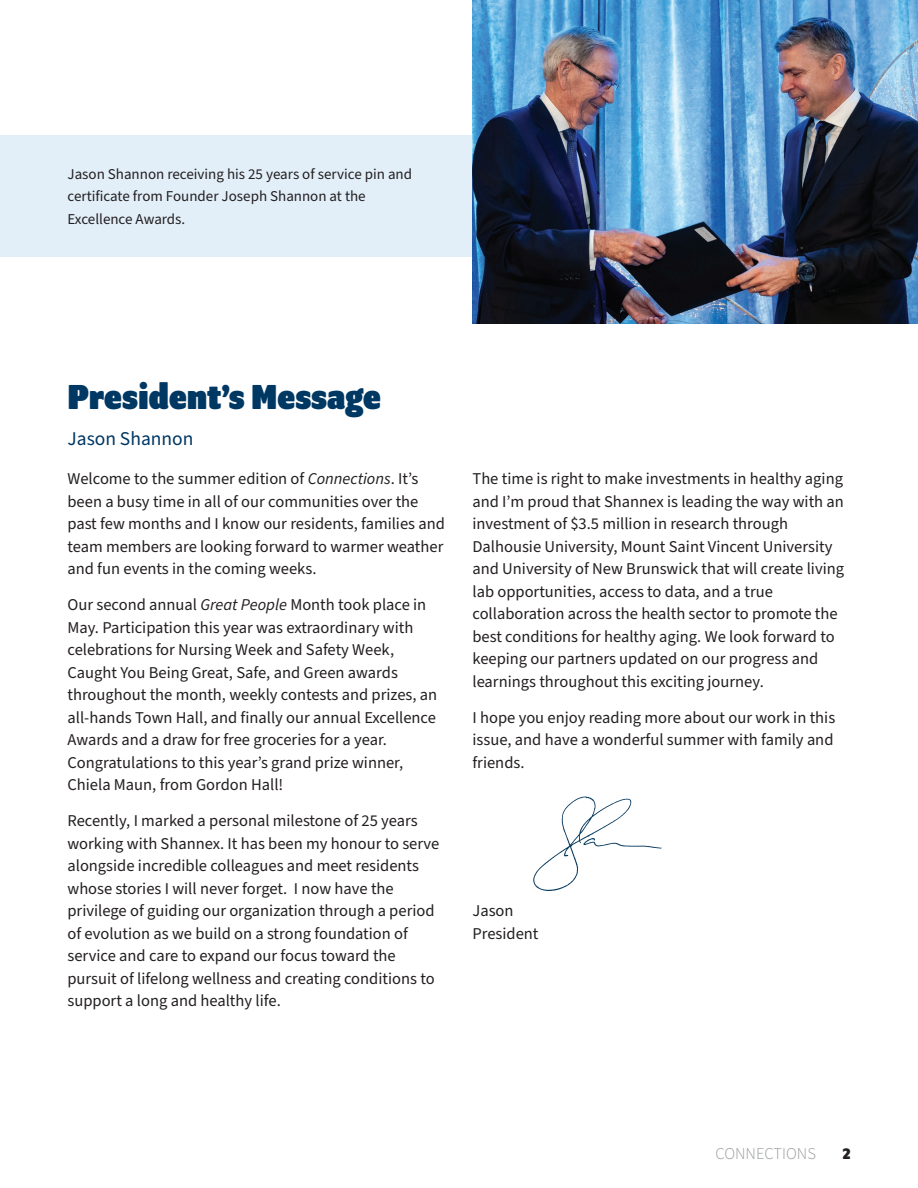
<style>
.page{position:relative;width:918px;height:1188px;background:#fff}
.page>*{position:absolute;margin:0;border:0;box-sizing:border-box;transform-origin:0 0}
.t1{font:900 37.5px "Program OT";color:#003864}
.t2{font:19.5px "Source Sans Pro";color:#003864}
.t3{font:16.5px/22.5px "Source Sans Pro";color:#231f20}
.t4{font:300 16.5px "Source Sans Pro";color:#939598}
.t5{font:700 16.5px "Program OT";color:#231f20}
.t6{font:15px/22.5px "Source Sans Pro";color:#231f20}
.s1{font-style:italic}
</style>
<div class="page">
<div style="left:0;top:135px;width:526px;height:121px;background:#e2eff9"></div>
<svg style="left:533px;top:796px;width:129px;height:95px"></svg>
<img style="left:472px;top:0;width:446px;height:324px">
<p class="t6" style="left:68px;top:163px;width:346px">Jason Shannon receiving his 25 years of service pin and certificate from Founder Joseph Shannon at the<br>Excellence Awards.</p>
<h1 class="t1" style="left:68px;top:375px;width:315px">President’s Message</h1>
<p class="t2" style="left:68px;top:425px;width:127px">Jason Shannon</p>
<p class="t3" style="left:68px;top:468px;width:379px">Welcome to the summer edition of <span class="s1">Connections</span>. It’s been a busy time in all of our communities over the past few months and I know our residents, families and team members are looking forward to warmer weather and fun events in the coming weeks.</p>
<p class="t3" style="left:68px;top:594px;width:371px">Our second annual <span class="s1">Great People</span> Month took place in May. Participation this year was extraordinary with celebrations for Nursing Week and Safety Week, Caught You Being Great, Safe, and Green awards throughout the month, weekly contests and prizes, an all-hands Town Hall, and finally our annual Excellence Awards and a draw for free groceries for a year.<br>Congratulations to this year’s grand prize winner, Chiela Maun, from Gordon Hall!</p>
<p class="t3" style="left:68px;top:810px;width:373px">Recently, I marked a personal milestone of 25 years working with Shannex. It has been my honour to serve alongside incredible colleagues and meet residents whose stories I will never forget. I now have the privilege of guiding our organization through a period of evolution as we build on a strong foundation of service and care to expand our focus toward the pursuit of lifelong wellness and creating conditions to support a long and healthy life.</p>
<p class="t3" style="left:472px;top:468px;width:373px">The time is right to make investments in healthy aging and I’m proud that Shannex is leading the way with an investment of $3.5 million in research through Dalhousie University, Mount Saint Vincent University and University of New Brunswick that will create living lab opportunities, access to data, and a true collaboration across the health sector to promote the best conditions for healthy aging. We look forward to keeping our partners updated on our progress and learnings throughout this exciting journey.</p>
<p class="t3" style="left:472px;top:707px;width:364px;text-align:justify">I hope you enjoy reading more about our work in this issue, and have a wonderful summer with family and friends.</p>
<p class="t3" style="left:472px;top:900px;width:68px">Jason<br>President</p>
<p class="t4" style="left:715px;top:1143px;width:102px">CONNECTIONS</p>
<p class="t5" style="left:843px;top:1144px;width:9px">2</p>
</div>
